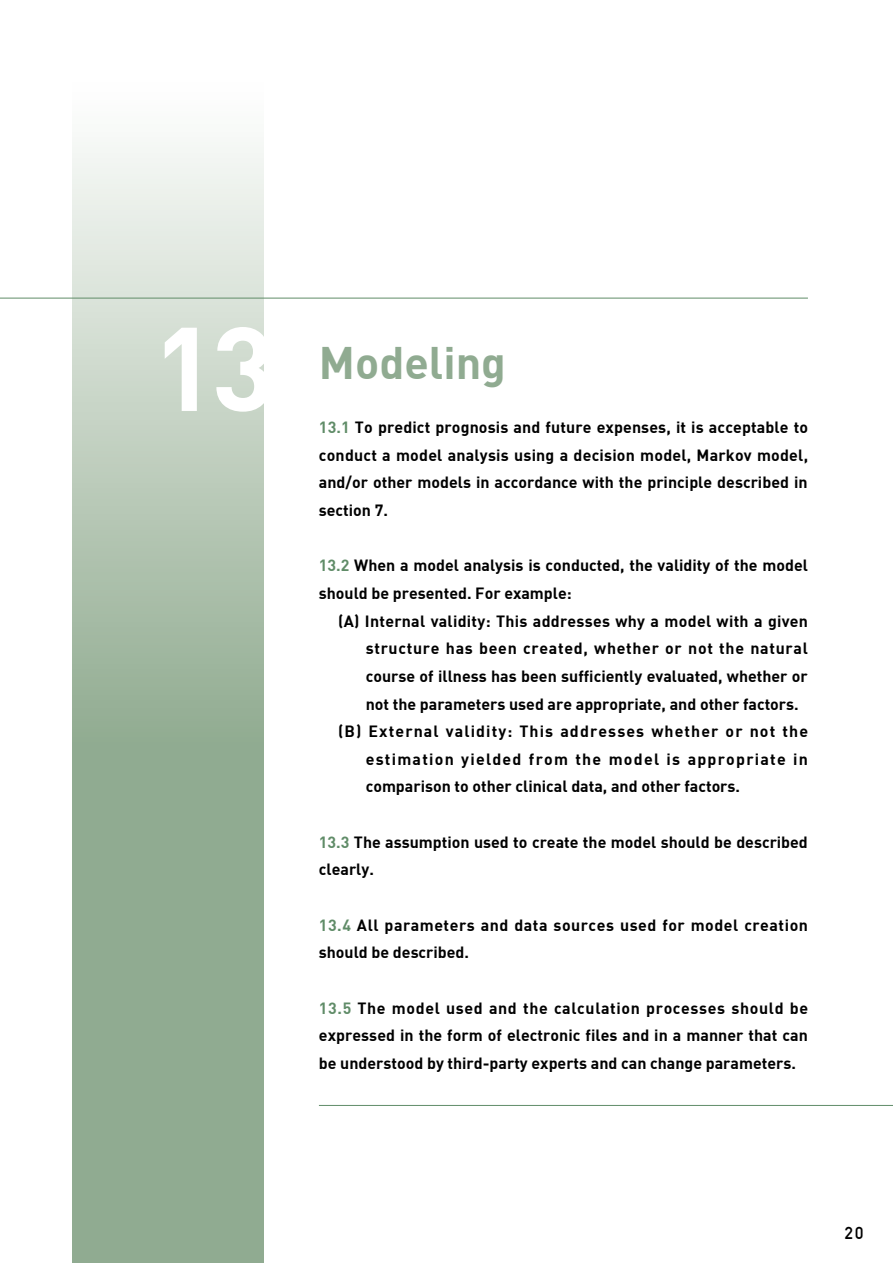
<style>
.page{position:relative;width:893px;height:1263px;background:#fff}
.page>*{position:absolute;margin:0;border:0;box-sizing:border-box;transform-origin:0 0}
.t1{font:700 117px "DI Nbek";color:#fff}
.t2{font:700 44.7px "DI Nbek";color:#90ab91}
.t3{font:700 16.95px "DIN Alternate";color:#000}
.t4{font:700 15.9px/27.6px "DI Nbek";color:#000;text-align:justify}
.t5{font:700 15.9px/27.6px "DI Nbek";letter-spacing:.035em;color:#000}
.t6{font:700 15.9px "DI Nbek";letter-spacing:.07em;color:#000}
.t7{font:700 15.9px "DI Nbek";letter-spacing:.045em;color:#000}
.t8{font:700 15.9px "DI Nbek";letter-spacing:.08em;color:#000}
.s1{color:#608c68}
</style>
<div class="page">
<svg style="left:72px;top:147px;width:192px;height:1116px;background:#aabfaa"></svg>
<hr style="left:0;top:298px;width:808px;height:1px;background:#608c68">
<hr style="left:319px;top:1105px;width:574px;height:1px;background:#608c68">
<p class="t1" style="left:153px;top:292px;width:124px">13</p>
<p class="t2" style="left:319px;top:334px;width:189px">Modeling</p>
<p class="t4" style="left:319px;top:413px;width:491px"><span class="s1">13.1</span> To predict prognosis and future expenses, it is acceptable to conduct a model analysis using a decision model, Markov model, and/or other models in accordance with the principle described in section 7.</p>
<p class="t4" style="left:319px;top:551px;width:491px"><span class="s1">13.2</span> When a model analysis is conducted, the validity of the model</p>
<p class="t4" style="left:319px;top:579px;width:254px">should be presented. For example:</p>
<p class="t4" style="left:338px;top:606px;width:472px">(A) Internal validity: This addresses why a model with a given</p>
<p class="t7" style="left:366px;top:638px;width:444px">structure has been created, whether or not the natural</p>
<p class="t4" style="left:366px;top:662px;width:444px">course of illness has been sufficiently evaluated, whether or</p>
<p class="t4" style="left:366px;top:689px;width:435px">not the parameters used are appropriate, and other factors.</p>
<p class="t6" style="left:338px;top:721px;width:471px">(B) External validity: This addresses whether or not the</p>
<p class="t8" style="left:366px;top:749px;width:444px">estimation yielded from the model is appropriate in</p>
<p class="t4" style="left:366px;top:772px;width:376px">comparison to other clinical data, and other factors.</p>
<p class="t4" style="left:319px;top:827px;width:490px"><span class="s1">13.3</span> The assumption used to create the model should be described clearly.</p>
<p class="t5" style="left:319px;top:910px;width:491px"><span class="s1">13.4</span> All parameters and data sources used for model creation should be described.</p>
<p class="t4" style="left:319px;top:993px;width:491px"><span class="s1">13.5</span> The model used and the calculation processes should be expressed in the form of electronic files and in a manner that can be understood by third-party experts and can change parameters.</p>
<p class="t3" style="left:845px;top:1220px;width:20px">20</p>
</div>
